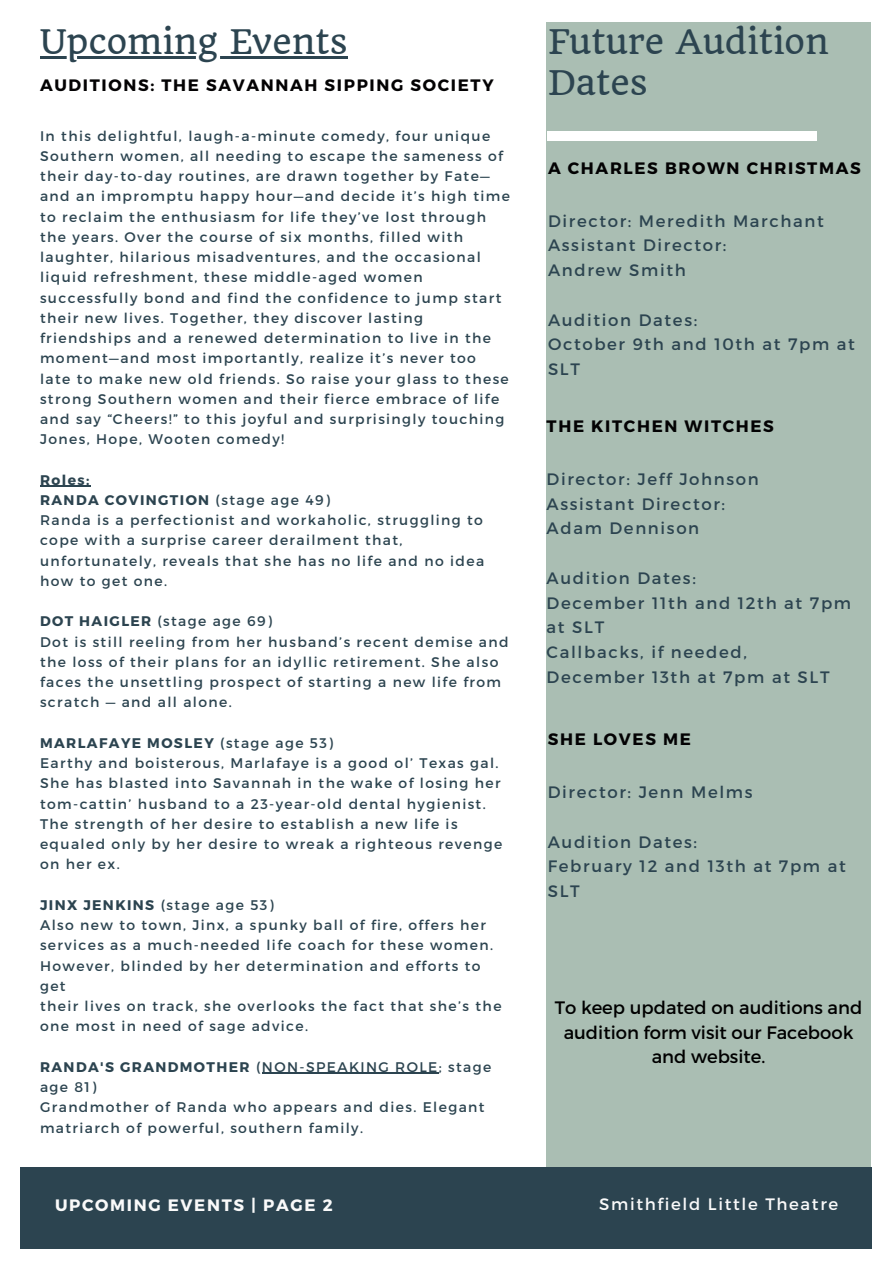
<style>
.page{position:relative;width:893px;height:1264px;background:#fff}
.page>*{position:absolute;margin:0;border:0;box-sizing:border-box;transform-origin:0 0}
.t1{font:33px/41.5px "Quando";color:#2c4450}
.t2{font:18px/24.8px "Montserrat";color:#000;text-align:center}
.t3{font:16.5px/24.8px "Montserrat";letter-spacing:.1em;color:#2c4450}
.t4{font:700 16.5px "Montserrat";letter-spacing:.1em;color:#030203}
.t5{font:16.5px "Montserrat";letter-spacing:.1em;color:#fafafa}
.t6{font:700 16.5px "Montserrat";letter-spacing:.1em;color:#fafafa}
.t7{font:13.95px/20.2px "Montserrat";letter-spacing:.1em;color:#2c4450}
.s1{font-weight:700}
</style>
<div class="page">
<div style="left:20px;top:1167px;width:851px;height:81px;background:#2c4450"></div>
<div style="left:546px;top:22px;width:324px;height:1145px;background:#aabeb3"></div>
<div style="left:546px;top:131px;width:270px;height:9px;background:#fff"></div>
<hr style="left:40px;top:56px;width:308px;height:2px;background:#2c4450">
<hr style="left:40px;top:486px;width:51px;height:1px;background:#2c4450">
<hr style="left:262px;top:1072px;width:177px;height:1px;background:#2c4450">
<h1 class="t1" style="left:40px;top:21px;width:309px">Upcoming Events</h1>
<p class="t4" style="left:40px;top:74px;width:455px">AUDITIONS: THE SAVANNAH SIPPING SOCIETY</p>
<p class="t7" style="left:40px;top:125px;width:471px">In this delightful, laugh-a-minute comedy, four unique Southern women, all needing to escape the sameness of their day-to-day routines, are drawn together by Fate— and an impromptu happy hour—and decide it’s high time to reclaim the enthusiasm for life they’ve lost through the years. Over the course of six months, filled with laughter, hilarious misadventures, and the occasional liquid refreshment, these middle-aged women successfully bond and find the confidence to jump start their new lives. Together, they discover lasting friendships and a renewed determination to live in the moment—and most importantly, realize it’s never too<br>late to make new old friends. So raise your glass to these strong Southern women and their fierce embrace of life and say “Cheers!” to this joyful and surprisingly touching Jones, Hope, Wooten comedy!</p>
<p class="t7" style="left:40px;top:469px;width:445px"><span class="s1">Roles:<br>RANDA COVINGTION</span> (stage age 49)<br>Randa is a perfectionist and workaholic, struggling to cope with a surprise career derailment that, unfortunately, reveals that she has no life and no idea how to get one.</p>
<p class="t7" style="left:40px;top:610px;width:470px"><span class="s1">DOT HAIGLER</span> (stage age 69)<br>Dot is still reeling from her husband’s recent demise and the loss of their plans for an idyllic retirement. She also faces the unsettling prospect of starting a new life from scratch — and all alone.</p>
<p class="t7" style="left:40px;top:732px;width:464px"><span class="s1">MARLAFAYE MOSLEY</span> (stage age 53)<br>Earthy and boisterous, Marlafaye is a good ol’ Texas gal.<br>She has blasted into Savannah in the wake of losing her tom-cattin’ husband to a 23-year-old dental hygienist.<br>The strength of her desire to establish a new life is equaled only by her desire to wreak a righteous revenge on her ex.</p>
<p class="t7" style="left:40px;top:894px;width:463px"><span class="s1">JINX JENKINS</span> (stage age 53)<br>Also new to town, Jinx, a spunky ball of fire, offers her services as a much-needed life coach for these women.<br>However, blinded by her determination and efforts to get<br>their lives on track, she overlooks the fact that she’s the one most in need of sage advice.</p>
<p class="t7" style="left:40px;top:1055px;width:452px"><span class="s1">RANDA'S GRANDMOTHER</span> (NON-SPEAKING ROLE; stage age 81)<br>Grandmother of Randa who appears and dies. Elegant matriarch of powerful, southern family.</p>
<h1 class="t1" style="left:548px;top:21px;width:282px">Future Audition<br>Dates</h1>
<p class="t4" style="left:548px;top:157px;width:314px">A CHARLES BROWN CHRISTMAS</p>
<p class="t3" style="left:548px;top:208px;width:277px">Director: Meredith Marchant<br>Assistant Director:<br>Andrew Smith</p>
<p class="t3" style="left:548px;top:306px;width:308px">Audition Dates:<br>October 9th and 10th at 7pm at<br>SLT</p>
<p class="t4" style="left:546px;top:415px;width:229px">THE KITCHEN WITCHES</p>
<p class="t3" style="left:546px;top:466px;width:214px">Director: Jeff Johnson<br>Assistant Director:<br>Adam Dennison</p>
<p class="t3" style="left:546px;top:564px;width:306px">Audition Dates:<br>December 11th and 12th at 7pm at SLT<br>Callbacks, if needed,<br>December 13th at 7pm at SLT</p>
<p class="t4" style="left:547px;top:728px;width:145px">SHE LOVES ME</p>
<p class="t3" style="left:547px;top:779px;width:206px">Director: Jenn Melms</p>
<p class="t3" style="left:547px;top:828px;width:299px">Audition Dates:<br>February 12 and 13th at 7pm at<br>SLT</p>
<p class="t2" style="left:554px;top:994px;width:309px">To keep updated on auditions and audition form visit our Facebook and website.</p>
<p class="t6" style="left:55px;top:1194px;width:279px">UPCOMING EVENTS | PAGE 2</p>
<p class="t5" style="left:599px;top:1193px;width:240px">Smithfield Little Theatre</p>
</div>
